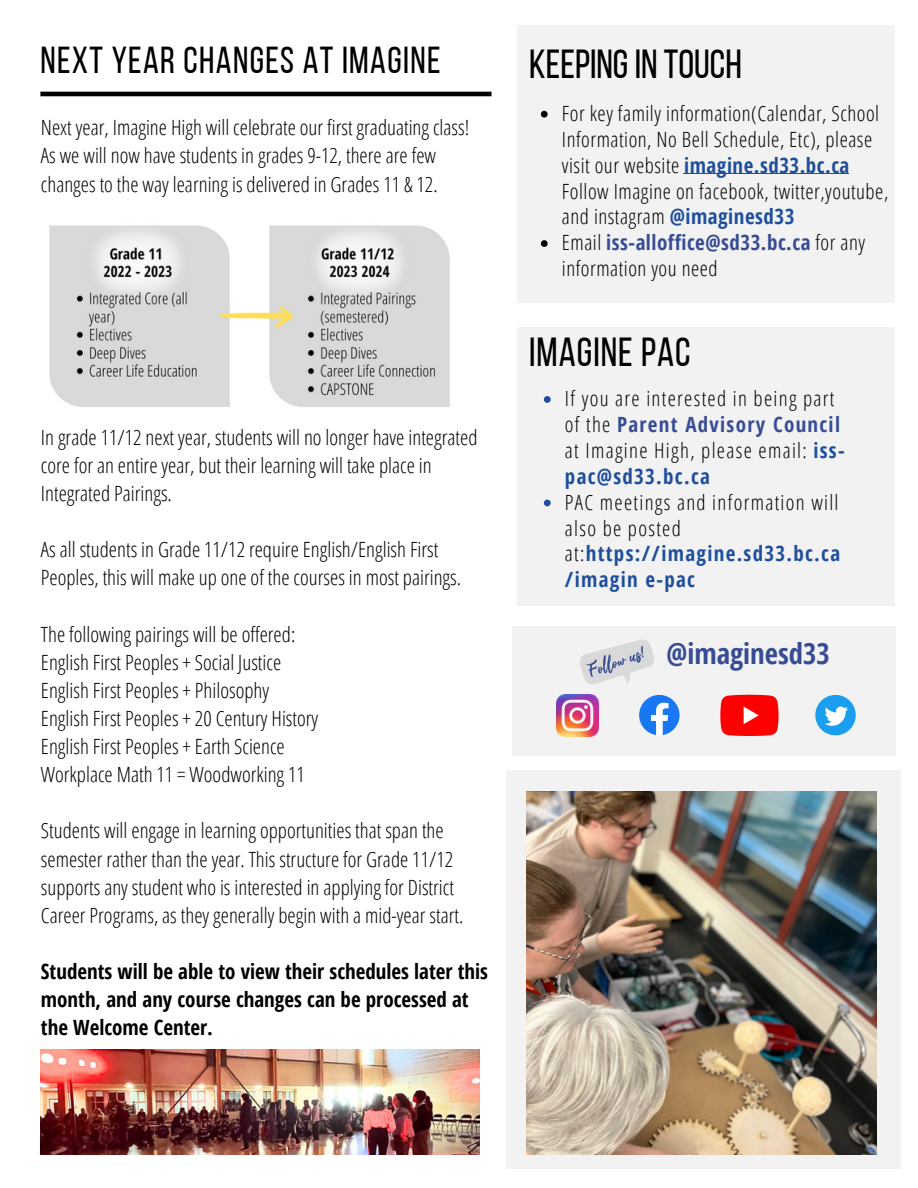
<style>
.page{position:relative;width:918px;height:1188px;background:#fff}
.page>*{position:absolute;margin:0;border:0;box-sizing:border-box;transform-origin:0 0}
.t1{font:40.5px "Bebas Neue";color:#000}
.t2{font:40.5px "Bebas Neue";letter-spacing:.025em;color:#000}
.t3{font:37.5px "Bebas Neue";letter-spacing:.035em;color:#000}
.t4{font:700 28.8px "Open Sans Condensed";color:#374c94}
.t5{font:300 21px/28.2px "Open Sans Condensed";color:#000}
.t6{font:300 21px/25.8px "Open Sans Condensed";letter-spacing:.025em;color:#000}
.t7{font:300 21px/25.8px "Open Sans Condensed";letter-spacing:.065em;color:#000}
.t8{font:700 21px/28.2px "Open Sans Condensed";color:#000}
.s1{font-weight:700;color:#1f4e9c}
.s2{font-weight:700;color:#374c94}
</style>
<div class="page">
<hr style="left:40px;top:92px;width:452px;height:4px;background:#000">
<div style="left:517px;top:327px;width:378px;height:278px;background:#f2f2f2"></div>
<div style="left:517px;top:25px;width:378px;height:278px;background:#f2f2f2"></div>
<hr style="left:683px;top:173px;width:166px;height:1px;background:#1f4e9c">
<div style="left:513px;top:626px;width:383px;height:131px;background:#f2f2f2"></div>
<svg style="left:580px;top:639px;width:74px;height:46px"></svg>
<svg style="left:815px;top:695px;width:41px;height:40px"></svg>
<svg style="left:639px;top:695px;width:41px;height:40px"></svg>
<img style="left:556px;top:695px;width:42px;height:41px">
<div style="left:506px;top:771px;width:395px;height:398px;background:#f2f2f2"></div>
<svg style="left:720px;top:695px;width:59px;height:41px"></svg>
<img style="left:526px;top:792px;width:350px;height:362px">
<img style="left:40px;top:1050px;width:439px;height:105px">
<img style="left:49px;top:225px;width:401px;height:182px">
<svg style="left:544px;top:396px;width:7px;height:7px"></svg>
<svg style="left:544px;top:500px;width:7px;height:6px"></svg>
<svg style="left:541px;top:111px;width:7px;height:7px"></svg>
<svg style="left:541px;top:240px;width:7px;height:7px"></svg>
<p class="t3" style="left:40px;top:44px;width:402px">NEXT YEAR CHANGES AT IMAGINE</p>
<p class="t5" style="left:41px;top:113px;width:430px">Next year, Imagine High will celebrate our first graduating class!</p>
<p class="t5" style="left:41px;top:141px;width:398px">As we will now have students in grades 9-12, there are few changes to the way learning is delivered in Grades 11 &amp; 12.</p>
<p class="t5" style="left:41px;top:422px;width:438px">In grade 11/12 next year, students will no longer have integrated core for an entire year, but their learning will take place in<br>Integrated Pairings.</p>
<p class="t5" style="left:41px;top:535px;width:422px">As all students in Grade 11/12 require English/English First<br>Peoples, this will make up one of the courses in most pairings.</p>
<p class="t5" style="left:41px;top:619px;width:256px">The following pairings will be offered:</p>
<p class="t5" style="left:41px;top:647px;width:242px">English First Peoples + Social Justice</p>
<p class="t5" style="left:41px;top:676px;width:230px">English First Peoples + Philosophy</p>
<p class="t5" style="left:41px;top:704px;width:279px">English First Peoples + 20 Century History</p>
<p class="t5" style="left:41px;top:732px;width:245px">English First Peoples + Earth Science</p>
<p class="t5" style="left:41px;top:760px;width:265px">Workplace Math 11 = Woodworking 11</p>
<p class="t5" style="left:41px;top:816px;width:424px">Students will engage in learning opportunities that span the semester rather than the year. This structure for Grade 11/12 supports any student who is interested in applying for District Career Programs, as they generally begin with a mid-year start.</p>
<p class="t8" style="left:41px;top:957px;width:449px">Students will be able to view their schedules later this month, and any course changes can be processed at the Welcome Center.</p>
<p class="t1" style="left:529px;top:48px;width:214px">KEEPINGIN TOUCH</p>
<p class="t6" style="left:562px;top:100px;width:328px">For key family information(Calendar, School Information, No Bell Schedule, Etc), please visit our website <span class="s1">imagine.sd33.bc.ca </span>Follow Imagine on facebook, twitter,youtube, and instagram <span class="s1">@imaginesd33</span></p>
<p class="t6" style="left:562px;top:229px;width:305px">Email <span class="s2">iss-alloffice@sd33.bc.ca</span> for any information you need</p>
<p class="t2" style="left:529px;top:336px;width:163px">IMAGINE PAC</p>
<p class="t7" style="left:565px;top:385px;width:281px">If you are interested in being part of the <span class="s2">Parent Advisory Council </span>at Imagine High, please email: <span class="s1">iss&shy;pac@sd33.bc.ca</span></p>
<p class="t7" style="left:565px;top:489px;width:277px">PAC meetings and information will also be posted at:<span class="s1">https://imagine.sd33.bc.ca /imagin e-pac</span></p>
<p class="t4" style="left:667px;top:634px;width:165px">@imaginesd33</p>
</div>
